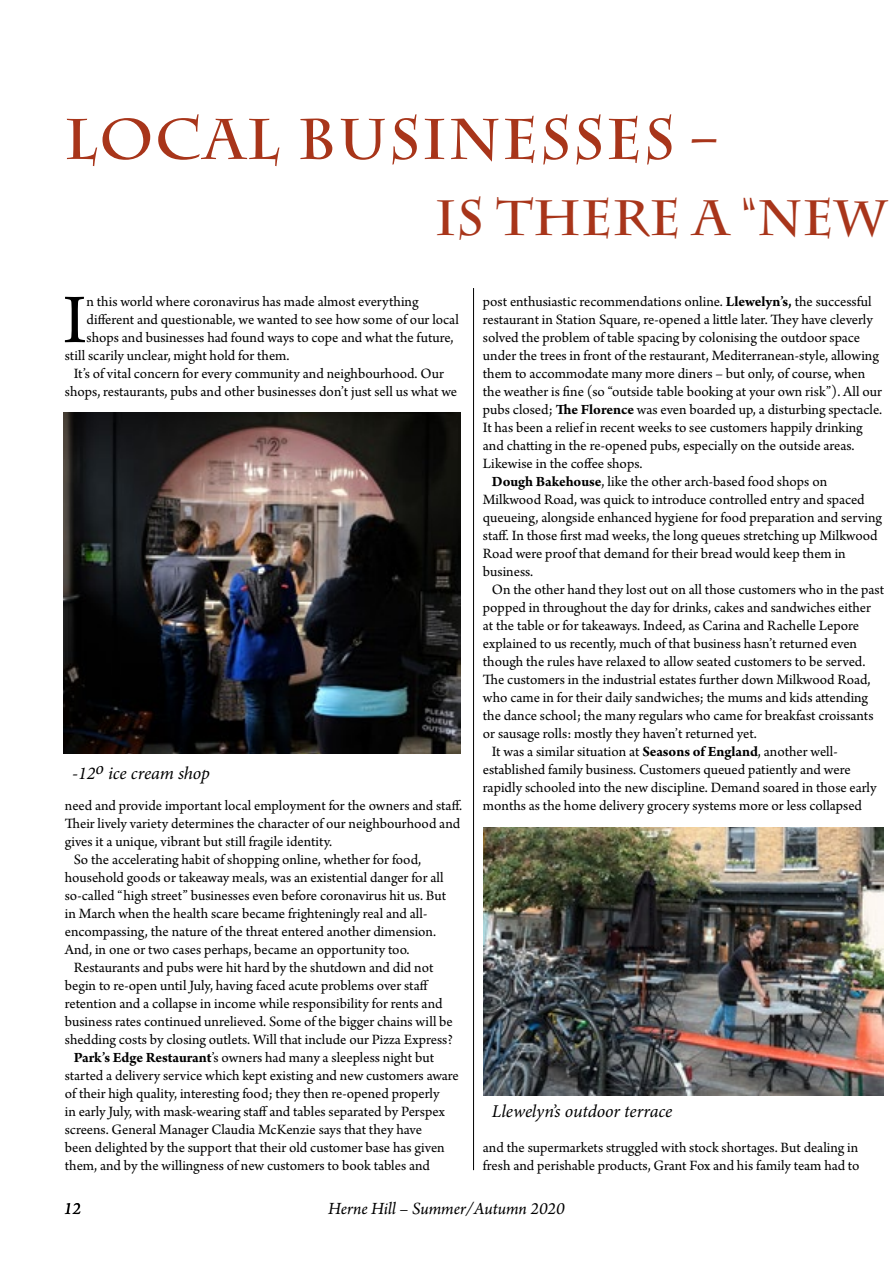
<style>
.page{position:relative;width:893px;height:1263px;background:#fff}
.page>*{position:absolute;margin:0;border:0;box-sizing:border-box;transform-origin:0 0}
.t1{font:73.2px "Arno Pro";color:#000}
.t2{font:700 57px "Charlemagne Std";letter-spacing:.03em;color:#a8351a}
.t3{font:700 49.5px "Charlemagne Std";color:#a8351a}
.t4{font:italic 18px "Minion Pro";letter-spacing:-.005em;color:#000}
.t5{font:italic 18px "Arno Pro";color:#000}
.t6{font:15px/18px "Arno Pro";color:#000}
.s1{font-size:49.5px}
.s2{font-weight:700}
</style>
<div class="page">
<hr style="left:473px;top:288px;width:1px;height:882px;background:#000">
<img style="left:64px;top:413px;width:396px;height:340px">
<img style="left:483px;top:827px;width:400px;height:269px">
<h2 class="t2" style="left:64px;top:106px;width:654px">LOCAL BUSINESSES <span class="s1">–</span></h2>
<h3 class="t3" style="left:435px;top:189px;width:453px">IS THERE A “NEW</h3>
<h1 class="t1" style="left:63px;top:278px;width:25px">I</h1>
<p class="t6" style="left:87px;top:293px;width:334px">n this world where coronavirus has made almost everything</p>
<p class="t6" style="left:87px;top:311px;width:374px">different and questionable, we wanted to see how some of our local</p>
<p class="t6" style="left:87px;top:329px;width:369px">shops and businesses had found ways to cope and what the future,</p>
<p class="t6" style="left:65px;top:347px;width:226px">still scarily unclear, might hold for them.</p>
<p class="t6" style="left:74px;top:365px;width:372px">It’s of vital concern for every community and neighbourhood. Our</p>
<p class="t6" style="left:65px;top:383px;width:394px">shops, restaurants, pubs and other businesses don’t just sell us what we</p>
<p class="t4" style="left:72px;top:761px;width:139px">-12o ice cream shop</p>
<p class="t6" style="left:65px;top:797px;width:399px">need and provide important local employment for the owners and staff.</p>
<p class="t6" style="left:65px;top:815px;width:397px">Their lively variety determines the character of our neighbourhood and</p>
<p class="t6" style="left:65px;top:833px;width:269px">gives it a unique, vibrant but still fragile identity.</p>
<p class="t6" style="left:74px;top:851px;width:349px">So the accelerating habit of shopping online, whether for food,</p>
<p class="t6" style="left:65px;top:869px;width:380px">household goods or takeaway meals, was an existential danger for all</p>
<p class="t6" style="left:65px;top:887px;width:383px">so-called “high street” businesses even before coronavirus hit us. But</p>
<p class="t6" style="left:65px;top:905px;width:364px">in March when the health scare became frighteningly real and all-</p>
<p class="t6" style="left:65px;top:923px;width:373px">encompassing, the nature of the threat entered another dimension.</p>
<p class="t6" style="left:65px;top:941px;width:346px">And, in one or two cases perhaps, became an opportunity too.</p>
<p class="t6" style="left:74px;top:959px;width:361px">Restaurants and pubs were hit hard by the shutdown and did not</p>
<p class="t6" style="left:65px;top:977px;width:365px">begin to re-open until July, having faced acute problems over staff</p>
<p class="t6" style="left:65px;top:995px;width:379px">retention and a collapse in income while responsibility for rents and</p>
<p class="t6" style="left:65px;top:1013px;width:390px">business rates continued unrelieved. Some of the bigger chains will be</p>
<p class="t6" style="left:65px;top:1031px;width:389px">shedding costs by closing outlets. Will that include our Pizza Express?</p>
<p class="t6" style="left:74px;top:1049px;width:362px"><span class="s2">Park’s Edge Restaurant</span>’s owners had many a sleepless night but</p>
<p class="t6" style="left:65px;top:1067px;width:396px">started a delivery service which kept existing and new customers aware</p>
<p class="t6" style="left:65px;top:1085px;width:376px">of their high quality, interesting food; they then re-opened properly</p>
<p class="t6" style="left:65px;top:1103px;width:381px">in early July, with mask-wearing staff and tables separated by Perspex</p>
<p class="t6" style="left:65px;top:1121px;width:359px">screens. General Manager Claudia McKenzie says that they have</p>
<p class="t6" style="left:65px;top:1139px;width:381px">been delighted by the support that their old customer base has given</p>
<p class="t6" style="left:65px;top:1157px;width:367px">them, and by the willingness of new customers to book tables and</p>
<p class="t6" style="left:483px;top:293px;width:390px">post enthusiastic recommendations online. <span class="s2">Llewelyn’s,</span> the successful</p>
<p class="t6" style="left:483px;top:311px;width:391px">restaurant in Station Square, re-opened a little later. They have cleverly</p>
<p class="t6" style="left:483px;top:329px;width:379px">solved the problem of table spacing by colonising the outdoor space</p>
<p class="t6" style="left:483px;top:347px;width:397px">under the trees in front of the restaurant, Mediterranean-style, allowing</p>
<p class="t6" style="left:483px;top:365px;width:384px">them to accommodate many more diners – but only, of course, when</p>
<p class="t6" style="left:483px;top:383px;width:401px">the weather is fine (so “outside table booking at your own risk”). All our</p>
<p class="t6" style="left:483px;top:401px;width:401px">pubs closed; <span class="s2">The Florence</span> was even boarded up, a disturbing spectacle.</p>
<p class="t6" style="left:483px;top:419px;width:381px">It has been a relief in recent weeks to see customers happily drinking</p>
<p class="t6" style="left:483px;top:437px;width:373px">and chatting in the re-opened pubs, especially on the outside areas.</p>
<p class="t6" style="left:483px;top:455px;width:161px">Likewise in the coffee shops.</p>
<p class="t6" style="left:492px;top:473px;width:337px"><span class="s2">Dough Bakehouse</span>, like the other arch-based food shops on</p>
<p class="t6" style="left:483px;top:491px;width:383px">Milkwood Road, was quick to introduce controlled entry and spaced</p>
<p class="t6" style="left:483px;top:509px;width:401px">queueing, alongside enhanced hygiene for food preparation and serving</p>
<p class="t6" style="left:483px;top:527px;width:396px">staff. In those first mad weeks, the long queues stretching up Milkwood</p>
<p class="t6" style="left:483px;top:545px;width:364px">Road were proof that demand for their bread would keep them in</p>
<p class="t6" style="left:483px;top:563px;width:52px">business.</p>
<p class="t6" style="left:492px;top:581px;width:394px">On the other hand they lost out on all those customers who in the past</p>
<p class="t6" style="left:483px;top:599px;width:390px">popped in throughout the day for drinks, cakes and sandwiches either</p>
<p class="t6" style="left:483px;top:617px;width:378px">at the table or for takeaways. Indeed, as Carina and Rachelle Lepore</p>
<p class="t6" style="left:483px;top:635px;width:376px">explained to us recently, much of that business hasn’t returned even</p>
<p class="t6" style="left:483px;top:653px;width:384px">though the rules have relaxed to allow seated customers to be served.</p>
<p class="t6" style="left:483px;top:671px;width:389px">The customers in the industrial estates further down Milkwood Road,</p>
<p class="t6" style="left:483px;top:689px;width:387px">who came in for their daily sandwiches; the mums and kids attending</p>
<p class="t6" style="left:483px;top:707px;width:392px">the dance school; the many regulars who came for breakfast croissants</p>
<p class="t6" style="left:483px;top:725px;width:276px">or sausage rolls: mostly they haven’t returned yet.</p>
<p class="t6" style="left:492px;top:743px;width:347px">It was a similar situation at <span class="s2">Seasons of England</span>, another well-</p>
<p class="t6" style="left:483px;top:761px;width:369px">established family business. Customers queued patiently and were</p>
<p class="t6" style="left:483px;top:779px;width:395px">rapidly schooled into the new discipline. Demand soared in those early</p>
<p class="t6" style="left:483px;top:797px;width:381px">months as the home delivery grocery systems more or less collapsed</p>
<p class="t4" style="left:492px;top:1099px;width:182px">Llewelyn’s outdoor terrace</p>
<p class="t6" style="left:483px;top:1139px;width:378px">and the supermarkets struggled with stock shortages. But dealing in fresh and perishable products, Grant Fox and his family team had to</p>
<p class="t5" style="left:64px;top:1198px;width:19px">12</p>
<p class="t5" style="left:328px;top:1198px;width:238px">Herne Hill – Summer/Autumn 2020</p>
</div>
